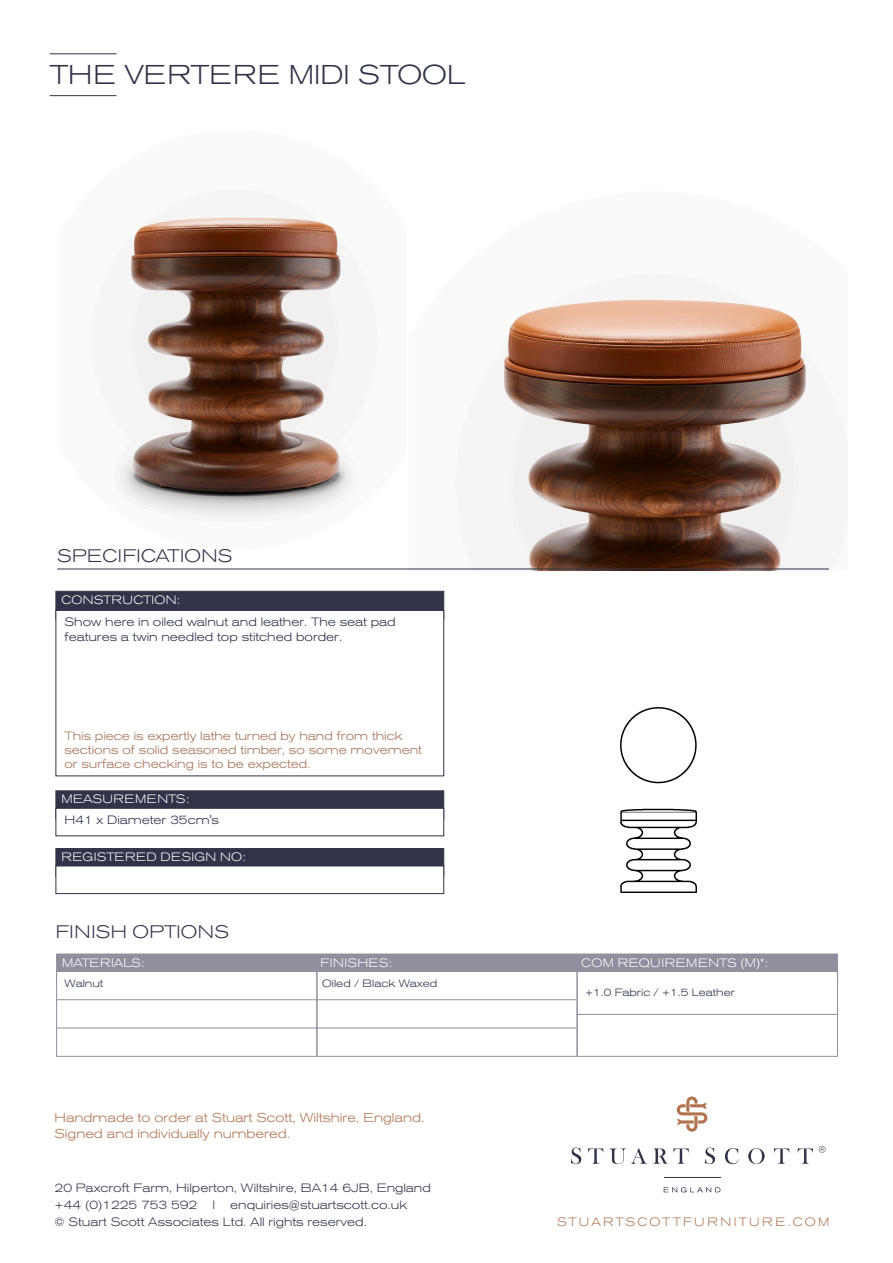
<style>
.page{position:relative;width:893px;height:1263px;background:#fff}
.page>*{position:absolute;margin:0;border:0;box-sizing:border-box;transform-origin:0 0}
.t1{font:300 expanded 27px "Akzidenz Grotesk BQ";color:#313349}
.t2{font:300 expanded 18px "Akzidenz Grotesk BQ";letter-spacing:.02em;color:#313349}
.t3{font:300 expanded 12.75px/15.6px "Akzidenz Grotesk BQ";color:#b0734d}
.t4{font:300 expanded 12px/17.1px "Akzidenz Grotesk BQ";color:#313349}
.t5{font:300 expanded 12px/14.4px "Akzidenz Grotesk BQ";color:#a37052}
.t6{font:300 expanded 12px/14.7px "Akzidenz Grotesk BQ";color:#292e47}
.t7{font:300 expanded 12px "Akzidenz Grotesk BQ";letter-spacing:.02em;color:#fff}
.t8{font:300 expanded 12px "Akzidenz Grotesk BQ";letter-spacing:.04em;color:#fff}
.t9{font:300 expanded 12px "Akzidenz Grotesk BQ";letter-spacing:.19em;color:#b0734d}
.t10{font:300 expanded 12px "Akzidenz Grotesk BQ";color:#fff}
.t11{font:300 expanded 10.5px "Akzidenz Grotesk BQ";color:#292e47}
</style>
<div class="page">
<img style="left:59px;top:96px;width:347px;height:495px">
<img style="left:409px;top:299px;width:420px;height:270px">
<hr style="left:57px;top:569px;width:772px;height:1px;background:#313349">
<hr style="left:664px;top:1177px;width:56px;height:1px;background:#313349">
<svg style="left:571px;top:1147px;width:10px;height:17px"></svg>
<svg style="left:705px;top:1147px;width:10px;height:17px"></svg>
<svg style="left:588px;top:1148px;width:15px;height:16px"></svg>
<svg style="left:610px;top:1148px;width:37px;height:16px"></svg>
<svg style="left:653px;top:1148px;width:36px;height:16px"></svg>
<svg style="left:725px;top:1148px;width:13px;height:16px"></svg>
<svg style="left:748px;top:1148px;width:17px;height:16px"></svg>
<svg style="left:774px;top:1148px;width:15px;height:16px"></svg>
<svg style="left:797px;top:1148px;width:16px;height:16px"></svg>
<svg style="left:664px;top:1187px;width:56px;height:5px"></svg>
<svg style="left:677px;top:1096px;width:30px;height:36px"></svg>
<svg style="left:819px;top:1146px;width:6px;height:7px"></svg>
<div style="left:56px;top:591px;width:388px;height:28px;background:#313349;border:1px solid #313349"></div>
<div style="left:56px;top:791px;width:388px;height:28px;background:#313349"></div>
<div style="left:56px;top:848px;width:388px;height:28px;background:#313349"></div>
<div style="left:56px;top:610px;width:388px;height:166px;background:#fff;border:1px solid #313349"></div>
<div style="left:56px;top:808px;width:388px;height:28px;background:#fff;border:1px solid #313349"></div>
<div style="left:56px;top:866px;width:388px;height:28px;background:#fff;border:1px solid #313349"></div>
<div style="left:56px;top:954px;width:782px;height:28px;background:#908f9d"></div>
<div style="left:56px;top:971px;width:782px;height:85px;background:#fff;border:1px solid #908f9d"></div>
<hr style="left:57px;top:999px;width:520px;height:1px;background:#908f9d">
<hr style="left:577px;top:1014px;width:261px;height:1px;background:#908f9d">
<hr style="left:57px;top:1028px;width:520px;height:1px;background:#908f9d">
<hr style="left:50px;top:95px;width:67px;height:1px;background:#313349">
<hr style="left:50px;top:54px;width:67px;height:1px;background:#313349">
<hr style="left:316px;top:969px;width:2px;height:87px;background:#908f9d">
<hr style="left:576px;top:969px;width:2px;height:87px;background:#908f9d">
<img style="left:621px;top:708px;width:76px;height:184px">
<p class="t1" style="left:50px;top:59px;width:417px">THE VERTERE MIDI STOOL</p>
<p class="t2" style="left:57px;top:546px;width:177px">SPECIFICATIONS</p>
<p class="t7" style="left:61px;top:593px;width:120px">CONSTRUCTION:</p>
<p class="t6" style="left:64px;top:614px;width:333px">Show here in oiled walnut and leather. The seat pad features a twin needled top stitched border.</p>
<p class="t5" style="left:64px;top:728px;width:359px">This piece is expertly lathe turned by hand from thick sections of solid seasoned timber, so some movement or surface checking is to be expected.</p>
<p class="t8" style="left:61px;top:792px;width:130px">MEASUREMENTS:</p>
<p class="t6" style="left:65px;top:813px;width:156px">H41 x Diameter 35cm's</p>
<p class="t7" style="left:61px;top:850px;width:186px">REGISTERED DESIGN NO:</p>
<p class="t2" style="left:56px;top:922px;width:175px">FINISH OPTIONS</p>
<p class="t10" style="left:62px;top:956px;width:84px">MATERIALS:</p>
<p class="t7" style="left:321px;top:956px;width:73px">FINISHES:</p>
<p class="t8" style="left:581px;top:956px;width:189px">COM REQUIREMENTS (M)*:</p>
<p class="t11" style="left:65px;top:977px;width:40px">Walnut</p>
<p class="t11" style="left:322px;top:977px;width:116px">Oiled / Black Waxed</p>
<p class="t3" style="left:55px;top:1110px;width:371px">Handmade to order at Stuart Scott, Wiltshire, England.<br>Signed and individually numbered.</p>
<p class="t4" style="left:55px;top:1179px;width:378px">20 Paxcroft Farm, Hilperton, Wiltshire, BA14 6JB, England +44 (0)1225 753 592</p>
<p class="t4" style="left:55px;top:1196px;width:354px;text-indent:175px">enquiries@stuartscott.co.uk © Stuart Scott Associates Ltd. All rights reserved.</p>
<p class="t4" style="left:212px;top:1196px;width:4px">I</p>
<p class="t11" style="left:585px;top:986px;width:151px">+1.0 Fabric / +1.5 Leather</p>
<p class="t9" style="left:557px;top:1215px;width:274px">STUARTSCOTTFURNITURE.COM</p>
</div>
